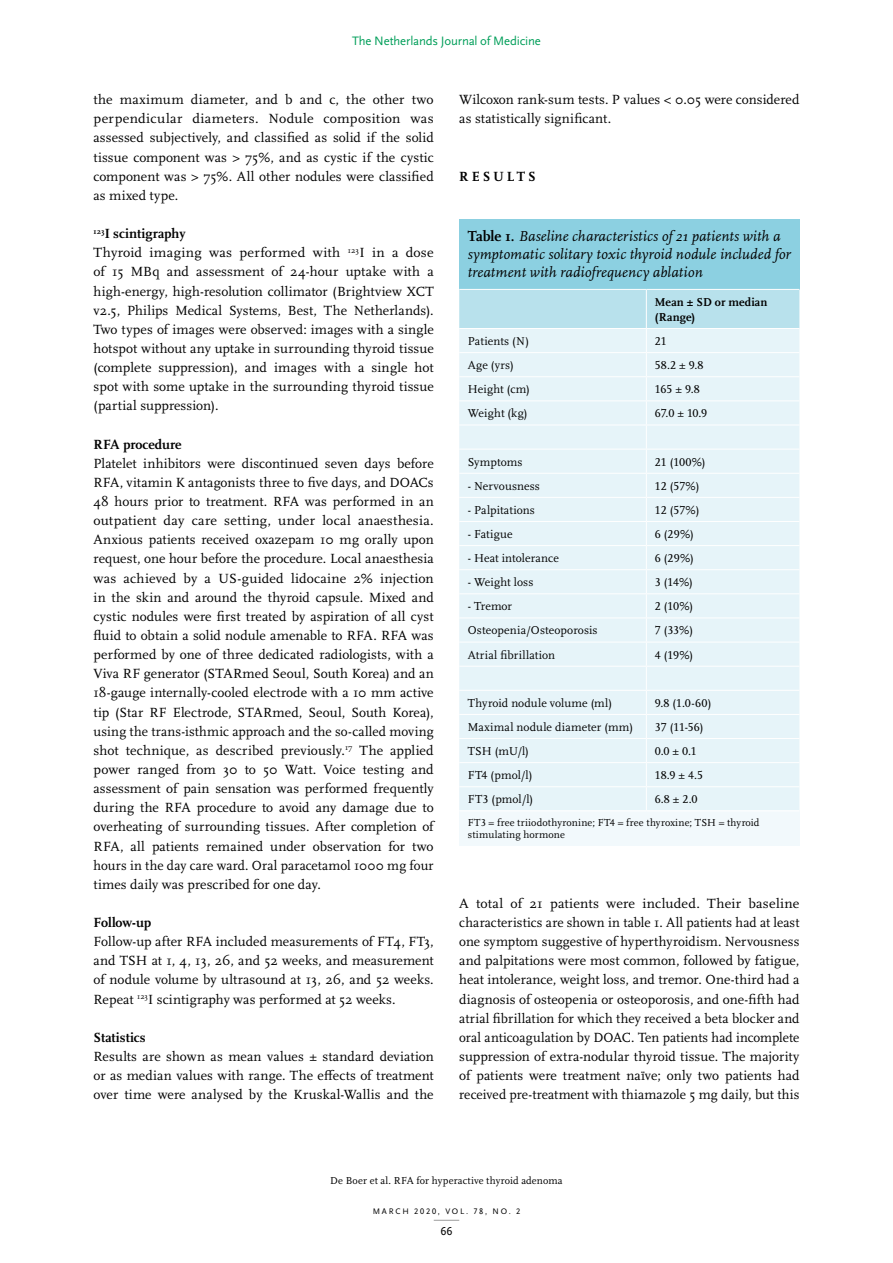
<style>
.page{position:relative;width:893px;height:1263px;background:#fff}
.page>*{position:absolute;margin:0;border:0;box-sizing:border-box;transform-origin:0 0}
.tabel-caption{font:italic 15px/18px "Scala Pro";letter-spacing:.01em;color:#000}
.brood_grep{font:13.8px/19.2px "Scala Pro";letter-spacing:.005em;color:#000;text-align:justify}
.tussenkop_2{font:700 13.8px "Scala Pro";letter-spacing:-.005em;color:#000}
.tussenkop_1{font:700 13.8px "Scala Pro";letter-spacing:.215em;color:#000}
.t1{font:12.75px "Scala Sans Pro";letter-spacing:-.01em;color:#009e59}
.tabel-brood{font:12px "Scala Pro";letter-spacing:.005em;color:#000}
.tabel-bold{font:700 12px/15px "Scala Pro";letter-spacing:.01em;color:#000}
.t2{font:12px "Scala Sans Pro";color:#000}
.tabel_figuur-noot{font:10.5px/12px "Scala Pro";letter-spacing:.035em;color:#000}
.runningtitle{font:10.5px "Scala Pro";letter-spacing:.03em;color:#000}
.t3{font:8.4px "Scala Sans Pro";letter-spacing:.215em;color:#000}
.s1{font-weight:700;font-style:normal}
</style>
<div class="page">
<svg style="left:434px;top:1220px;width:25px;height:1px"></svg>
<div style="left:459px;top:219px;width:340px;height:70px;background:#8cd0e1"></div>
<div style="left:459px;top:811px;width:340px;height:35px;background:#f2f9fc"></div>
<svg style="left:459px;top:290px;width:340px;height:520px;background:#e3f3f8"></svg>
<p class="t1" style="left:352px;top:34px;width:190px">The Netherlands Journal of Medicine</p>
<p class="brood_grep" style="left:94px;top:90px;width:342px">the maximum diameter, and b and c, the other two perpendicular diameters. Nodule composition was assessed subjectively, and classified as solid if the solid tissue component was &gt; 75%, and as cystic if the cystic component was &gt; 75%. All other nodules were classified as mixed type.</p>
<p class="tussenkop_2" style="left:94px;top:226px;width:93px"><sup>123</sup>I scintigraphy</p>
<p class="brood_grep" style="left:94px;top:243px;width:342px">Thyroid imaging was performed with <sup>123</sup>I in a dose of 15 MBq and assessment of 24-hour uptake with a high-energy, high-resolution collimator (Brightview XCT v2.5, Philips Medical Systems, Best, The Netherlands).<br>Two types of images were observed: images with a single hotspot without any uptake in surrounding thyroid tissue (complete suppression), and images with a single hot spot with some uptake in the surrounding thyroid tissue (partial suppression).</p>
<p class="tussenkop_2" style="left:94px;top:436px;width:90px">RFA procedure</p>
<p class="brood_grep" style="left:94px;top:454px;width:343px;text-align:left">Platelet inhibitors were discontinued seven days before RFA, vitamin K antagonists three to five days, and DOACs 48 hours prior to treatment. RFA was performed in an outpatient day care setting, under local anaesthesia.<br>Anxious patients received oxazepam 10 mg orally upon request, one hour before the procedure. Local anaesthesia was achieved by a US-guided lidocaine 2% injection in the skin and around the thyroid capsule. Mixed and cystic nodules were first treated by aspiration of all cyst fluid to obtain a solid nodule amenable to RFA. RFA was performed by one of three dedicated radiologists, with a Viva RF generator (STARmed Seoul, South Korea) and an 18-gauge internally-cooled electrode with a 10 mm active tip (Star RF Electrode, STARmed, Seoul, South Korea), using the trans-isthmic approach and the so-called moving shot technique, as described previously.<sup>17</sup> The applied power ranged from 30 to 50 Watt. Voice testing and assessment of pain sensation was performed frequently during the RFA procedure to avoid any damage due to overheating of surrounding tissues. After completion of RFA, all patients remained under observation for two hours in the day care ward. Oral paracetamol 1000 mg four times daily was prescribed for one day.</p>
<p class="tussenkop_2" style="left:94px;top:915px;width:59px">Follow-up</p>
<p class="brood_grep" style="left:94px;top:932px;width:342px">Follow-up after RFA included measurements of FT4, FT3, and TSH at 1, 4, 13, 26, and 52 weeks, and measurement of nodule volume by ultrasound at 13, 26, and 52 weeks.<br>Repeat <sup>123</sup>I scintigraphy was performed at 52 weeks.</p>
<p class="tussenkop_2" style="left:94px;top:1029px;width:54px">Statistics</p>
<p class="brood_grep" style="left:94px;top:1047px;width:342px">Results are shown as mean values ± standard deviation or as median values with range. The effects of treatment over time were analysed by the Kruskal-Wallis and the</p>
<p class="brood_grep" style="left:459px;top:90px;width:342px">Wilcoxon rank-sum tests. P values &lt; 0.05 were considered as statistically significant.</p>
<p class="tussenkop_1" style="left:459px;top:168px;width:78px">RESULTS</p>
<p class="tabel-caption" style="left:468px;top:227px;width:324px"><span class="s1">Table 1.</span> Baseline characteristics of 21 patients with a symptomatic solitary toxic thyroid nodule included for treatment with radiofrequency ablation</p>
<p class="tabel-bold" style="left:655px;top:295px;width:114px">Mean ± SD or median (Range)</p>
<p class="tabel-brood" style="left:468px;top:334px;width:63px">Patients (N)</p>
<p class="tabel-brood" style="left:655px;top:334px;width:13px">21</p>
<p class="tabel-brood" style="left:468px;top:358px;width:47px">Age (yrs)</p>
<p class="tabel-brood" style="left:655px;top:358px;width:50px">58.2 ± 9.8</p>
<p class="tabel-brood" style="left:468px;top:382px;width:64px">Height (cm)</p>
<p class="tabel-brood" style="left:655px;top:382px;width:46px">165 ± 9.8</p>
<p class="tabel-brood" style="left:468px;top:407px;width:61px">Weight (kg)</p>
<p class="tabel-brood" style="left:655px;top:407px;width:54px">67.0 ± 10.9</p>
<p class="tabel-brood" style="left:468px;top:455px;width:56px">Symptoms</p>
<p class="tabel-brood" style="left:655px;top:455px;width:52px">21 (100%)</p>
<p class="tabel-brood" style="left:468px;top:479px;width:74px">- Nervousness</p>
<p class="tabel-brood" style="left:655px;top:479px;width:46px">12 (57%)</p>
<p class="tabel-brood" style="left:468px;top:503px;width:69px">- Palpitations</p>
<p class="tabel-brood" style="left:655px;top:503px;width:46px">12 (57%)</p>
<p class="tabel-brood" style="left:468px;top:527px;width:46px">- Fatigue</p>
<p class="tabel-brood" style="left:655px;top:527px;width:41px">6 (29%)</p>
<p class="tabel-brood" style="left:468px;top:551px;width:93px">- Heat intolerance</p>
<p class="tabel-brood" style="left:655px;top:551px;width:41px">6 (29%)</p>
<p class="tabel-brood" style="left:468px;top:575px;width:67px">- Weight loss</p>
<p class="tabel-brood" style="left:655px;top:575px;width:40px">3 (14%)</p>
<p class="tabel-brood" style="left:468px;top:599px;width:46px">- Tremor</p>
<p class="tabel-brood" style="left:655px;top:599px;width:40px">2 (10%)</p>
<p class="tabel-brood" style="left:468px;top:624px;width:131px">Osteopenia/Osteoporosis</p>
<p class="tabel-brood" style="left:655px;top:624px;width:40px">7 (33%)</p>
<p class="tabel-brood" style="left:468px;top:648px;width:89px">Atrial fibrillation</p>
<p class="tabel-brood" style="left:655px;top:648px;width:40px">4 (19%)</p>
<p class="tabel-brood" style="left:468px;top:696px;width:146px">Thyroid nodule volume (ml)</p>
<p class="tabel-brood" style="left:655px;top:696px;width:58px">9.8 (1.0-60)</p>
<p class="tabel-brood" style="left:468px;top:720px;width:167px">Maximal nodule diameter (mm)</p>
<p class="tabel-brood" style="left:655px;top:720px;width:50px">37 (11-56)</p>
<p class="tabel-brood" style="left:468px;top:744px;width:63px">TSH (mU/l)</p>
<p class="tabel-brood" style="left:655px;top:744px;width:43px">0.0 ± 0.1</p>
<p class="tabel-brood" style="left:468px;top:768px;width:66px">FT4 (pmol/l)</p>
<p class="tabel-brood" style="left:655px;top:768px;width:50px">18.9 ± 4.5</p>
<p class="tabel-brood" style="left:468px;top:792px;width:67px">FT3 (pmol/l)</p>
<p class="tabel-brood" style="left:655px;top:792px;width:44px">6.8 ± 2.0</p>
<p class="tabel_figuur-noot" style="left:468px;top:817px;width:293px">FT3 = free triiodothyronine; FT4 = free thyroxine; TSH = thyroid stimulating hormone</p>
<p class="brood_grep" style="left:459px;top:894px;width:342px">A total of 21 patients were included. Their baseline characteristics are shown in table 1. All patients had at least one symptom suggestive of hyperthyroidism. Nervousness and palpitations were most common, followed by fatigue, heat intolerance, weight loss, and tremor. One-third had a diagnosis of osteopenia or osteoporosis, and one-fifth had atrial fibrillation for which they received a beta blocker and oral anticoagulation by DOAC. Ten patients had incomplete suppression of extra-nodular thyroid tissue. The majority of patients were treatment naïve; only two patients had received pre-treatment with thiamazole 5 mg daily, but this</p>
<p class="runningtitle" style="left:330px;top:1174px;width:234px">De Boer et al. RFA for hyperactive thyroid adenoma</p>
<p class="t3" style="left:373px;top:1206px;width:149px">MARCH 2020, VOL. 78, NO. 2</p>
<p class="t2" style="left:440px;top:1224px;width:13px">66</p>
</div>
